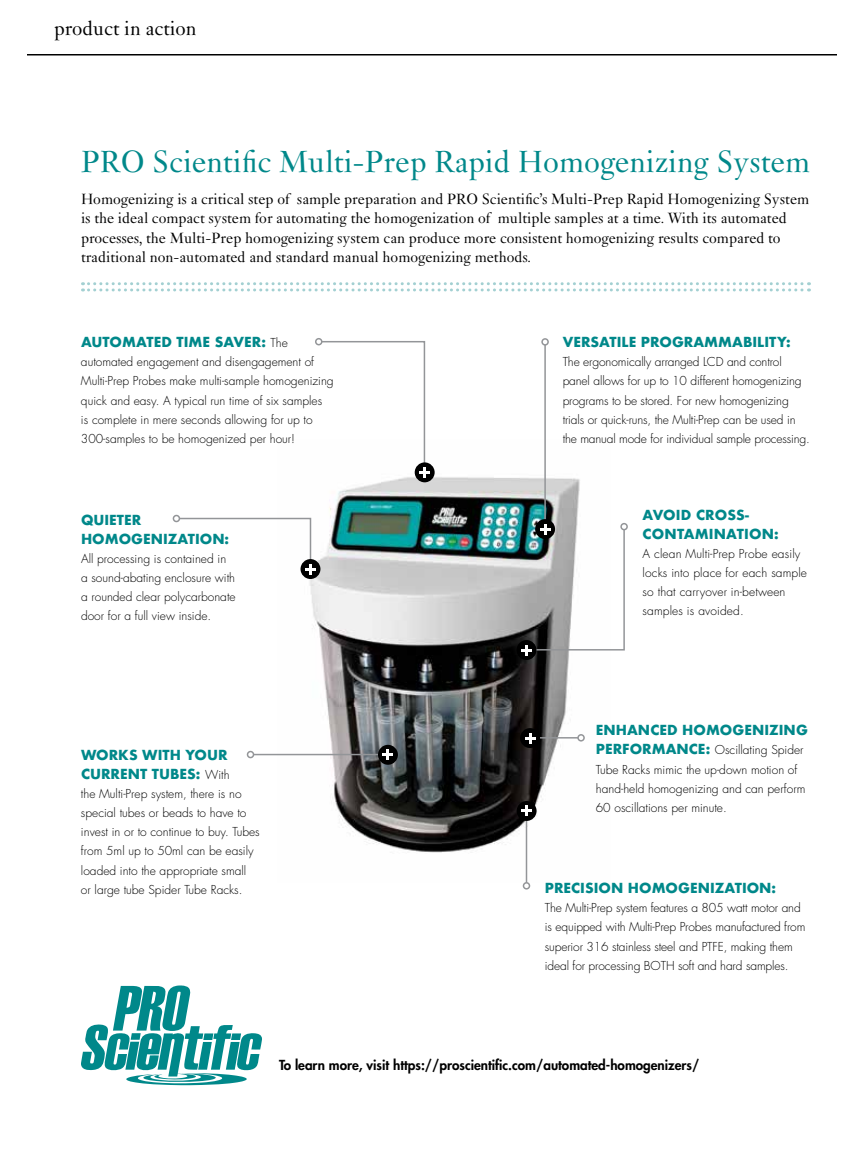
<style>
.page{position:relative;width:864px;height:1161px;background:#fff}
.page>*{position:absolute;margin:0;border:0;box-sizing:border-box;transform-origin:0 0}
.t1{font:32.4px "Janson";color:#00888a}
.t2{font:21px "Janson";color:#000}
.t3{font:15.75px/19px "Janson";color:#000}
.t4{font:700 13.5px/19.2px "Futura";color:#00888a}
.t5{font:800 13.5px "Futura";color:#000}
.t6{font:300 12px/19.2px "Futura";color:#000}
.s1{font-weight:300;font-size:12px;color:#000}
.s2{font-weight:700;font-size:13.5px;color:#00888a}
</style>
<div class="page">
<img style="left:278px;top:475px;width:307px;height:407px">
<hr style="left:27px;top:54px;width:810px;height:2px;background:#000">
<svg style="left:82px;top:282px;width:727px;height:9px"></svg>
<div style="left:315px;top:338px;width:7px;height:7px;border:2px solid #939598;border-radius:50%"></div>
<div style="left:415px;top:462px;width:20px;height:20px;background:#000;border-radius:50%"></div>
<svg style="left:320px;top:340px;width:110px;height:138px"></svg>
<div style="left:173px;top:515px;width:7px;height:7px;border:2px solid #939598;border-radius:50%"></div>
<div style="left:301px;top:559px;width:19px;height:20px;background:#000;border-radius:50%"></div>
<svg style="left:178px;top:517px;width:138px;height:57px"></svg>
<hr style="left:544px;top:345px;width:2px;height:184px;background:#939598">
<div style="left:541px;top:338px;width:8px;height:8px;border:2px solid #939598;border-radius:50%"></div>
<div style="left:535px;top:519px;width:20px;height:20px;background:#000;border-radius:50%"></div>
<div style="left:620px;top:523px;width:8px;height:7px;border:2px solid #939598;border-radius:50%"></div>
<div style="left:517px;top:640px;width:19px;height:20px;background:#000;border-radius:50%"></div>
<svg style="left:521px;top:524px;width:105px;height:131px"></svg>
<hr style="left:254px;top:754px;width:134px;height:1px;background:#939598">
<div style="left:247px;top:751px;width:7px;height:7px;border:2px solid #939598;border-radius:50%"></div>
<div style="left:378px;top:745px;width:20px;height:20px;background:#000;border-radius:50%"></div>
<svg style="left:383px;top:749px;width:10px;height:11px"></svg>
<hr style="left:526px;top:811px;width:1px;height:72px;background:#939598">
<div style="left:523px;top:882px;width:7px;height:8px;border:2px solid #939598;border-radius:50%"></div>
<div style="left:517px;top:801px;width:20px;height:20px;background:#000;border-radius:50%"></div>
<svg style="left:521px;top:806px;width:11px;height:10px"></svg>
<hr style="left:529px;top:737px;width:49px;height:2px;background:#939598">
<div style="left:577px;top:734px;width:8px;height:8px;border:2px solid #939598;border-radius:50%"></div>
<div style="left:520px;top:728px;width:20px;height:20px;background:#000;border-radius:50%"></div>
<svg style="left:525px;top:733px;width:10px;height:10px"></svg>
<svg style="left:81px;top:986px;width:181px;height:99px"></svg>
<h2 class="t2" style="left:54px;top:16px;width:144px">product in action</h2>
<h1 class="t1" style="left:81px;top:143px;width:731px">PRO Scientific Multi-Prep Rapid Homogenizing System</h1>
<p class="t3" style="left:81px;top:190px;width:730px">Homogenizing is a critical step of sample preparation and PRO Scientific’s Multi-Prep Rapid Homogenizing System is the ideal compact system for automating the homogenization of multiple samples at a time. With its automated processes, the Multi-Prep homogenizing system can produce more consistent homogenizing results compared to traditional non-automated and standard manual homogenizing methods.</p>
<p class="t4" style="left:81px;top:333px;width:208px">AUTOMATED TIME SAVER: <span class="s1">The</span></p>
<p class="t6" style="left:81px;top:353px;width:254px">automated engagement and disengagement of Multi-Prep Probes make multi-sample homogenizing quick and easy. A typical run time of six samples<br>is complete in mere seconds allowing for up to 300-samples to be homogenized per hour!</p>
<p class="t4" style="left:81px;top:510px;width:150px">QUIETER<br>HOMOGENIZATION:</p>
<p class="t6" style="left:81px;top:549px;width:156px">All processing is contained in a sound-abating enclosure with a rounded clear polycarbonate door for a full view inside.</p>
<p class="t4" style="left:81px;top:745px;width:150px">WORKS WITH YOUR<br>CURRENT TUBES: <span class="s1">With</span></p>
<p class="t6" style="left:81px;top:784px;width:180px">the Multi-Prep system, there is no special tubes or beads to have to invest in or to continue to buy. Tubes from 5ml up to 50ml can be easily loaded into the appropriate small<br>or large tube Spider Tube Racks.</p>
<p class="t4" style="left:563px;top:333px;width:230px">VERSATILE PROGRAMMABILITY:</p>
<p class="t6" style="left:563px;top:353px;width:249px">The ergonomically arranged LCD and control panel allows for up to 10 different homogenizing programs to be stored. For new homogenizing trials or quick-runs, the Multi-Prep can be used in the manual mode for individual sample processing.</p>
<p class="t4" style="left:643px;top:505px;width:138px">AVOID CROSS-<br>CONTAMINATION:</p>
<p class="t6" style="left:643px;top:544px;width:166px">A clean Multi-Prep Probe easily locks into place for each sample so that carryover in-between samples is avoided.</p>
<p class="t4" style="left:596px;top:721px;width:214px">ENHANCED HOMOGENIZING</p>
<p class="t6" style="left:596px;top:741px;width:211px"><span class="s2">PERFORMANCE:</span> Oscillating Spider Tube Racks mimic the up-down motion of hand-held homogenizing and can perform 60 oscillations per minute.</p>
<p class="t4" style="left:545px;top:879px;width:233px">PRECISION HOMOGENIZATION:</p>
<p class="t6" style="left:545px;top:899px;width:262px">The Multi-Prep system features a 805 watt motor and is equipped with Multi-Prep Probes manufactured from superior 316 stainless steel and PTFE, making them ideal for processing BOTH soft and hard samples.</p>
<p class="t5" style="left:279px;top:1056px;width:422px">To learn more, visit https://proscientific.com/automated-homogenizers/</p>
</div>
